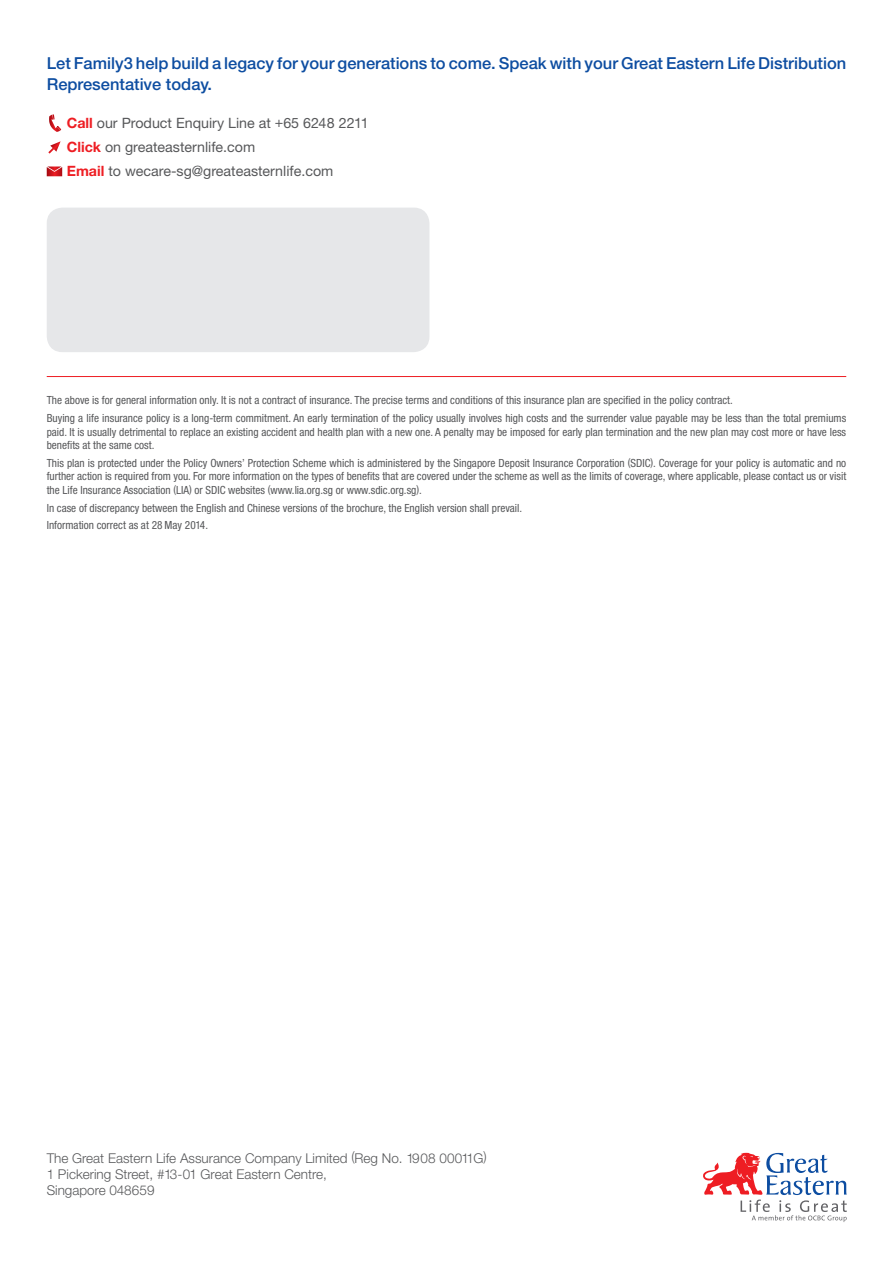
<style>
.page{position:relative;width:893px;height:1263px;background:#fff}
.page>*{position:absolute;margin:0;border:0;box-sizing:border-box;transform-origin:0 0}
.t1{font:500 16.5px/21px "Helvetica Neue LT Std";color:#0d4da1}
.t2{font:14.25px/24px "Helvetica Neue LT Std";color:#57585a}
.t3{font:300 13.5px/16.2px "Helvetica Neue LT Std";color:#57585a}
.t4{font:condensed 11.25px/13.5px "Helvetica Neue LT Std";color:#57585a}
.s1{font-weight:700;color:#ee1d23}
</style>
<div class="page">
<svg style="left:703px;top:1153px;width:144px;height:69px"></svg>
<svg style="left:49px;top:114px;width:12px;height:18px"></svg>
<svg style="left:48px;top:141px;width:13px;height:13px"></svg>
<svg style="left:47px;top:167px;width:15px;height:9px"></svg>
<div style="left:47px;top:208px;width:382px;height:144px;background:#e6e7e9;border-radius:16px"></div>
<hr style="left:47px;top:376px;width:799px;height:1px;background:#ee1d23">
<h1 class="t1" style="left:47px;top:54px;width:801px">Let Family3 help build a legacy for your generations to come. Speak with your Great Eastern Life Distribution<br>Representative today.</h1>
<p class="t2" style="left:67px;top:113px;width:303px"><span class="s1">Call</span> our Product Enquiry Line at +65 6248 2211<br><span class="s1">Click</span> on greateasternlife.com<br><span class="s1">Email</span> to wecare-sg@greateasternlife.com</p>
<p class="t4" style="left:47px;top:393px;width:801px;line-height:17.7px">The above is for general information only. It is not a contract of insurance. The precise terms and conditions of this insurance plan are specified in the policy contract.<br>Buying a life insurance policy is a long-term commitment. An early termination of the policy usually involves high costs and the surrender value payable may be less than the total premiums</p>
<p class="t4" style="left:47px;top:426px;width:801px">paid. It is usually detrimental to replace an existing accident and health plan with a new one. A penalty may be imposed for early plan termination and the new plan may cost more or have less benefits at the same cost.</p>
<p class="t4" style="left:47px;top:457px;width:801px;text-align:justify">This plan is protected under the Policy Owners’ Protection Scheme which is administered by the Singapore Deposit Insurance Corporation (SDIC). Coverage for your policy is automatic and no further action is required from you. For more information on the types of benefits that are covered under the scheme as well as the limits of coverage, where applicable, please contact us or visit the Life Insurance Association (LIA) or SDIC websites (www.lia.org.sg or www.sdic.org.sg).</p>
<p class="t4" style="left:47px;top:500px;width:477px;line-height:17.7px">In case of discrepancy between the English and Chinese versions of the brochure, the English version shall prevail.<br>Information correct as at 28 May 2014.</p>
<p class="t3" style="left:47px;top:1151px;width:441px">The Great Eastern Life Assurance Company Limited (Reg No. 1908 00011G)<br>1 Pickering Street, #13-01 Great Eastern Centre,<br>Singapore 048659</p>
</div>
